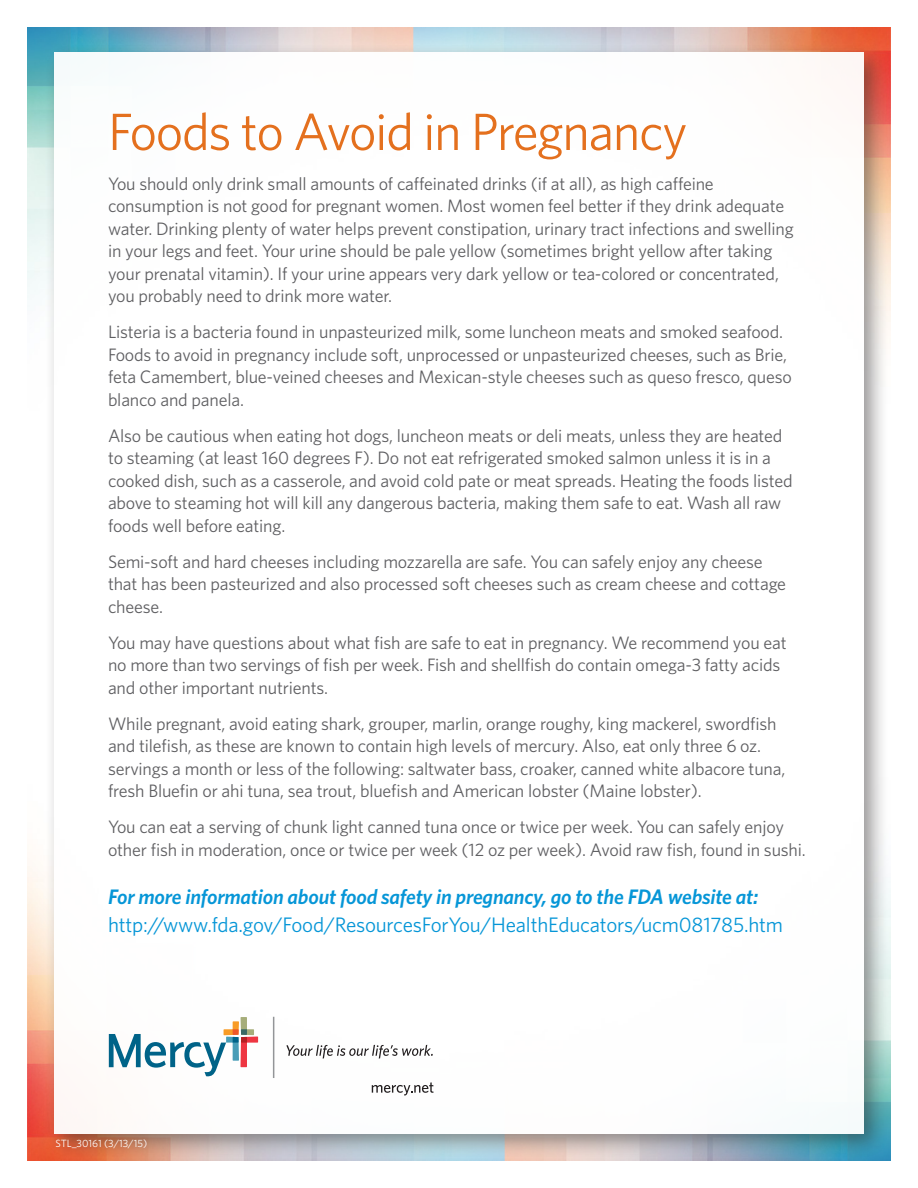
<style>
.page{position:relative;width:918px;height:1188px;background:#fff}
.page>*{position:absolute;margin:0;border:0;box-sizing:border-box;transform-origin:0 0}
.t1{font:52.5px "Whitney";letter-spacing:-.025em;color:#e4701e}
.t2{font:21px "Whitney";letter-spacing:-.01em;color:#0696d7}
.Pa0{font:italic 600 21px "Whitney";letter-spacing:-.01em;color:#0696d7}
.Pa0-2{font:18px/22.5px "Whitney";letter-spacing:-.01em;color:#5f5f62}
.t3{font:10.5px "Whitney";color:#fff}
</style>
<div class="page">
<img style="left:27px;top:27px;width:864px;height:295px">
<img style="left:27px;top:866px;width:864px;height:295px">
<div style="left:44px;top:42px;width:846px;height:1118px;background:#231f20;opacity:.5"></div>
<div style="left:54px;top:53px;width:810px;height:1081px;background:#fff"></div>
<svg style="left:286px;top:1045px;width:147px;height:14px"></svg>
<svg style="left:372px;top:1082px;width:62px;height:14px"></svg>
<svg style="left:109px;top:1017px;width:149px;height:59px"></svg>
<hr style="left:273px;top:1017px;width:1px;height:61px;background:#939598">
<p class="t1" style="left:108px;top:97px;width:581px">Foods to Avoid in Pregnancy</p>
<p class="Pa0-2" style="left:108px;top:172px;width:687px">You should only drink small amounts of caffeinated drinks (if at all), as high caffeine consumption is not good for pregnant women. Most women feel better if they drink adequate water. Drinking plenty of water helps prevent constipation, urinary tract infections and swelling in your legs and feet. Your urine should be pale yellow (sometimes bright yellow after taking your prenatal vitamin). If your urine appears very dark yellow or tea-colored or concentrated, you probably need to drink more water.</p>
<p class="Pa0-2" style="left:108px;top:320px;width:685px">Listeria is a bacteria found in unpasteurized milk, some luncheon meats and smoked seafood.<br>Foods to avoid in pregnancy include soft, unprocessed or unpasteurized cheeses, such as Brie, feta Camembert, blue-veined cheeses and Mexican-style cheeses such as queso fresco, queso blanco and panela.</p>
<p class="Pa0-2" style="left:108px;top:424px;width:686px">Also be cautious when eating hot dogs, luncheon meats or deli meats, unless they are heated to steaming (at least 160 degrees F). Do not eat refrigerated smoked salmon unless it is in a cooked dish, such as a casserole, and avoid cold pate or meat spreads. Heating the foods listed above to steaming hot will kill any dangerous bacteria, making them safe to eat. Wash all raw foods well before eating.</p>
<p class="Pa0-2" style="left:108px;top:550px;width:680px">Semi-soft and hard cheeses including mozzarella are safe. You can safely enjoy any cheese that has been pasteurized and also processed soft cheeses such as cream cheese and cottage cheese.</p>
<p class="Pa0-2" style="left:108px;top:631px;width:680px">You may have questions about what fish are safe to eat in pregnancy. We recommend you eat no more than two servings of fish per week. Fish and shellfish do contain omega-3 fatty acids and other important nutrients.</p>
<p class="Pa0-2" style="left:108px;top:712px;width:679px">While pregnant, avoid eating shark, grouper, marlin, orange roughy, king mackerel, swordfish and tilefish, as these are known to contain high levels of mercury. Also, eat only three 6 oz. servings a month or less of the following: saltwater bass, croaker, canned white albacore tuna, fresh Bluefin or ahi tuna, sea trout, bluefish and American lobster (Maine lobster).</p>
<p class="Pa0-2" style="left:108px;top:815px;width:699px">You can eat a serving of chunk light canned tuna once or twice per week. You can safely enjoy other fish in moderation, once or twice per week (12 oz per week). Avoid raw fish, found in sushi.</p>
<p class="Pa0" style="left:108px;top:883px;width:652px">For more information about food safety in pregnancy, go to the FDA website at:</p>
<p class="t2" style="left:108px;top:910px;width:677px">http://www.fda.gov/Food/ResourcesForYou/HealthEducators/ucm081785.htm</p>
<p class="t3" style="left:56px;top:1136px;width:93px">STL_30161 (3/13/15)</p>
</div>
